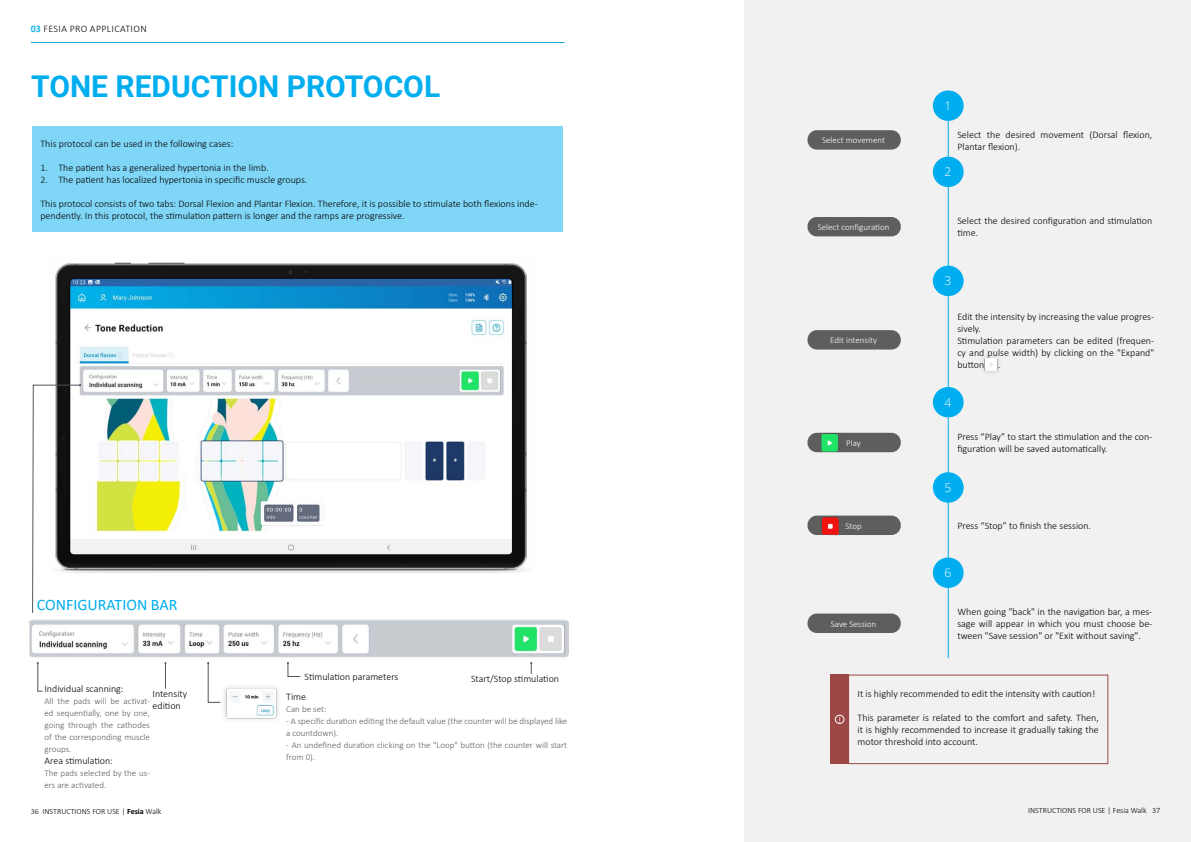
<style>
.page{position:relative;width:1191px;height:842px;background:#fff}
.page>*{position:absolute;margin:0;border:0;box-sizing:border-box;transform-origin:0 0}
.t1{font:700 30px "Roboto";color:#00aeef}
.t2{font:16px "Calibri";color:#00aeef}
.t3{font:300 12px "Open Sans";color:#fff}
.t4{font:300 10px/12px "Calibri";color:#000}
.t5{font:300 10px "Calibri";letter-spacing:.04em;color:#000}
.t6{font:300 9px/12px "Calibri";color:#5e5e5d}
.t7{font:300 9px "Calibri";color:#fff}
.t8{font:300 8px "Calibri";color:#000}
.s1{font-weight:700;color:#18b4e9}
.s2{font-weight:700}
</style>
<div class="page">
<div style="left:744px;top:0;width:447px;height:842px;background:#f0f1f0"></div>
<img style="left:29px;top:619px;width:540px;height:39px">
<img style="left:55px;top:262px;width:472px;height:311px">
<div style="left:32px;top:126px;width:530px;height:106px;background:#80d6f7"></div>
<svg style="left:207px;top:662px;width:14px;height:41px"></svg>
<div style="left:221px;top:683px;width:60px;height:40px;background:#f9f9f9"></div>
<img style="left:225px;top:687px;width:53px;height:32px">
<svg style="left:287px;top:662px;width:14px;height:15px"></svg>
<svg style="left:164px;top:662px;width:2px;height:27px"></svg>
<div style="left:807px;top:217px;width:93px;height:19px;background:#5e5e5d;border-radius:9px"></div>
<div style="left:807px;top:330px;width:93px;height:20px;background:#5e5e5d;border-radius:9px"></div>
<div style="left:807px;top:433px;width:93px;height:19px;background:#5e5e5d;border-radius:9px"></div>
<img style="left:818px;top:432px;width:25px;height:21px">
<div style="left:807px;top:516px;width:93px;height:19px;background:#5e5e5d;border-radius:9px"></div>
<img style="left:819px;top:515px;width:21px;height:21px">
<div style="left:979px;top:353px;width:23px;height:23px;background:#4d555b;opacity:.3"></div>
<svg style="left:984px;top:358px;width:13px;height:13px"></svg>
<div style="left:807px;top:130px;width:93px;height:20px;background:#5e5e5d;border-radius:9px"></div>
<div style="left:807px;top:613px;width:93px;height:20px;background:#5e5e5d;border-radius:9px"></div>
<hr style="left:947px;top:187px;width:1px;height:79px;background:#00aeef">
<div style="left:933px;top:472px;width:30px;height:31px;background:#00aeef;border-radius:50%"></div>
<hr style="left:947px;top:293px;width:1px;height:94px;background:#00aeef">
<div style="left:933px;top:157px;width:30px;height:30px;background:#00aeef;border-radius:50%"></div>
<hr style="left:947px;top:417px;width:1px;height:62px;background:#00aeef">
<div style="left:933px;top:266px;width:30px;height:30px;background:#00aeef;border-radius:50%"></div>
<hr style="left:947px;top:500px;width:1px;height:158px;background:#00aeef">
<div style="left:933px;top:387px;width:30px;height:30px;background:#00aeef;border-radius:50%"></div>
<hr style="left:947px;top:121px;width:1px;height:38px;background:#00aeef">
<div style="left:933px;top:90px;width:30px;height:31px;background:#00aeef;border-radius:50%"></div>
<div style="left:933px;top:557px;width:30px;height:31px;background:#00aeef;border-radius:50%"></div>
<svg style="left:530px;top:662px;width:2px;height:12px"></svg>
<svg style="left:37px;top:662px;width:6px;height:30px"></svg>
<svg style="left:32px;top:384px;width:49px;height:229px"></svg>
<hr style="left:31px;top:42px;width:533px;height:1px;background:#17a9e1">
<div style="left:830px;top:674px;width:19px;height:90px;background:#9d4844"></div>
<div style="left:835px;top:715px;width:9px;height:9px;border:1px solid #fff;border-radius:50%"></div>
<div style="left:848px;top:674px;width:260px;height:90px;border:1px solid #9d4844"></div>
<p class="t5" style="left:31px;top:22px;width:117px"><span class="s1">03</span> FESIA PRO APPLICATION</p>
<h1 class="t1" style="left:31px;top:65px;width:410px">TONE REDUCTION PROTOCOL</h1>
<p class="t4" style="left:40px;top:137px;width:194px">This protocol can be used in the following cases:</p>
<p class="t4" style="left:40px;top:161px;width:230px">1. The patient has a generalized hypertonia in the limb.</p>
<p class="t4" style="left:40px;top:173px;width:268px">2. The patient has localized hypertonia in specific muscle groups.</p>
<p class="t4" style="left:40px;top:197px;width:499px">This protocol consists of two tabs: Dorsal Flexion and Plantar Flexion. Therefore, it is possible to stimulate both flexions inde&shy;pendently. In this protocol, the stimulation pattern is longer and the ramps are progressive.</p>
<h2 class="t2" style="left:37px;top:594px;width:142px">CONFIGURATION BAR</h2>
<p class="t4" style="left:45px;top:683px;width:81px">Individual scanning:</p>
<p class="t6" style="left:45px;top:695px;width:107px;text-align:justify">All the pads will be activat&shy;ed sequentially, one by one, going through the cathodes of the corresponding muscle groups.</p>
<p class="t4" style="left:45px;top:755px;width:70px">Area stimulation:</p>
<p class="t6" style="left:45px;top:767px;width:107px">The pads selected by the us&shy;ers are activated.</p>
<p class="t4" style="left:153px;top:687px;width:36px">Intensity edition</p>
<p class="t4" style="left:304px;top:670px;width:95px">Stimulation parameters</p>
<p class="t4" style="left:471px;top:673px;width:90px">Start/Stop stimulation</p>
<p class="t4" style="left:286px;top:691px;width:21px">Time</p>
<p class="t6" style="left:286px;top:703px;width:42px">Can be set:</p>
<p class="t6" style="left:286px;top:715px;width:282px">- A specific duration editing the default value (the counter will be displayed like a countdown).</p>
<p class="t6" style="left:286px;top:739px;width:282px">- An undefined duration clicking on the "Loop" button (the counter will start from 0).</p>
<p class="t7" style="left:822px;top:135px;width:64px">Select movement</p>
<p class="t7" style="left:817px;top:221px;width:73px">Select configuration</p>
<p class="t7" style="left:830px;top:335px;width:48px">Edit intensity</p>
<p class="t7" style="left:846px;top:437px;width:16px">Play</p>
<p class="t7" style="left:845px;top:520px;width:18px">Stop</p>
<p class="t7" style="left:831px;top:618px;width:47px">Save Session</p>
<p class="t3" style="left:944px;top:98px;width:8px">1</p>
<p class="t4" style="left:957px;top:128px;width:196px">Select the desired movement (Dorsal flexion,<br>Plantar flexion).</p>
<p class="t3" style="left:944px;top:164px;width:8px">2</p>
<p class="t4" style="left:957px;top:215px;width:196px">Select the desired configuration and stimulation time.</p>
<p class="t3" style="left:944px;top:273px;width:8px">3</p>
<p class="t4" style="left:957px;top:310px;width:198px">Edit the intensity by increasing the value progres&shy;sively.<br>Stimulation parameters can be edited (frequen&shy;cy and pulse width) by clicking on the "Expand" button</p>
<p class="t4" style="left:998px;top:358px;width:4px">.</p>
<p class="t3" style="left:944px;top:394px;width:8px">4</p>
<p class="t4" style="left:957px;top:431px;width:196px">Press “Play” to start the stimulation and the con&shy;figuration will be saved automatically.</p>
<p class="t3" style="left:944px;top:479px;width:8px">5</p>
<p class="t4" style="left:957px;top:520px;width:135px">Press “Stop” to finish the session.</p>
<p class="t3" style="left:944px;top:565px;width:8px">6</p>
<p class="t4" style="left:957px;top:606px;width:196px;text-align:justify">When going "back" in the navigation bar, a mes&shy;sage will appear in which you must choose be&shy;tween "Save session" or "Exit without saving".</p>
<p class="t7" style="left:838px;top:714px;width:4px">!</p>
<p class="t4" style="left:857px;top:687px;width:239px">It is highly recommended to edit the intensity with caution!</p>
<p class="t4" style="left:857px;top:711px;width:243px;text-align:justify">This parameter is related to the comfort and safety. Then, it is highly recommended to increase it gradually taking the motor threshold into account.</p>
<p class="t8" style="left:31px;top:806px;width:132px">36 INSTRUCTIONS FOR USE | <span class="s2">Fesia</span> Walk</p>
<p class="t8" style="left:1028px;top:805px;width:133px">INSTRUCTIONS FOR USE | Fesia Walk 37</p>
</div>
